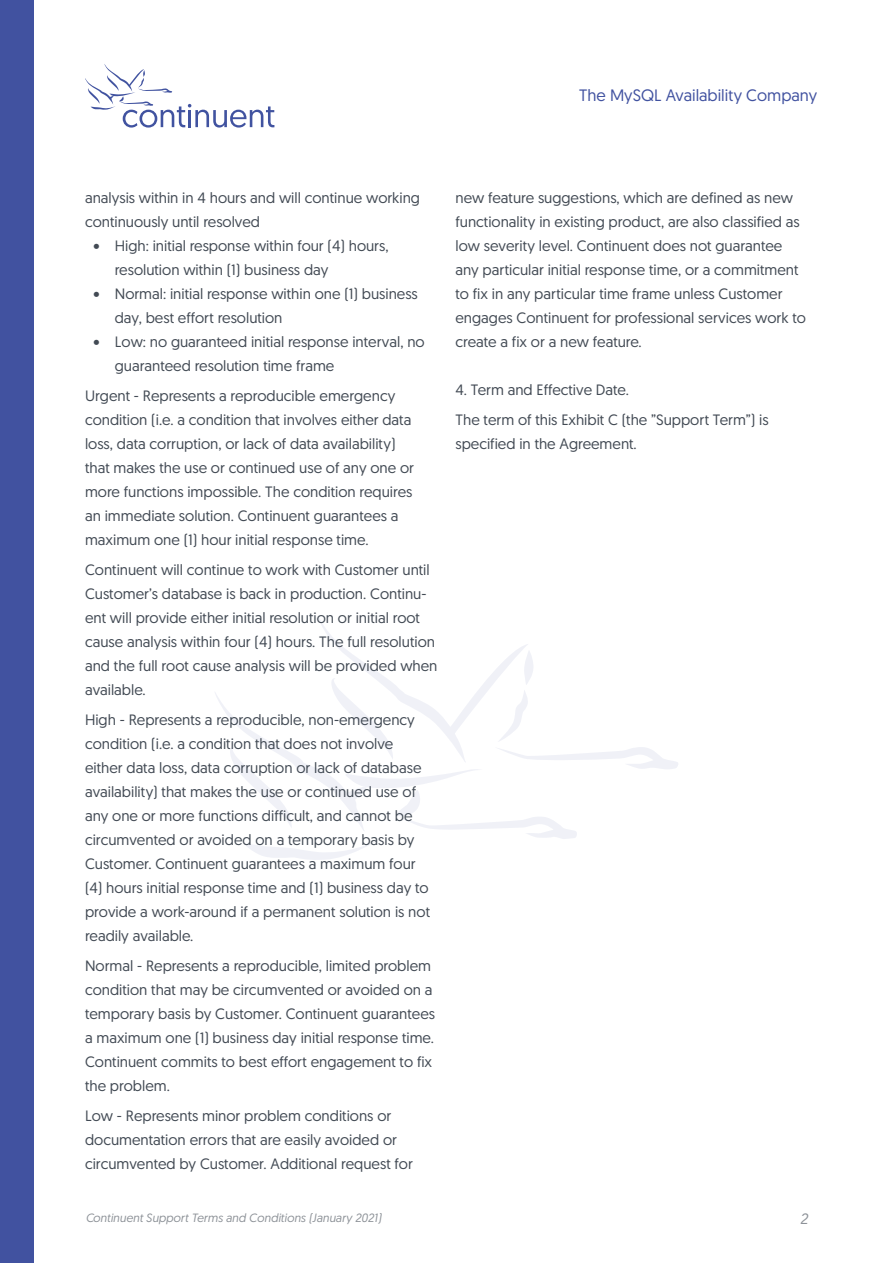
<style>
.page{position:relative;width:893px;height:1263px;background:#fff}
.page>*{position:absolute;margin:0;border:0;box-sizing:border-box;transform-origin:0 0}
.t1{font:16.5px "Geomanist";color:#4152a0}
.t2{font:15px/24px "Geomanist";color:#424a54}
.t3{font:italic 15px "Geomanist";color:#424a54}
.t4{font:italic 12px "Geomanist";color:#424a54}
</style>
<div class="page">
<div style="left:0;top:0;width:34px;height:1263px;background:#4152a0"></div>
<svg style="left:215px;top:617px;width:463px;height:243px"></svg>
<svg style="left:85px;top:64px;width:189px;height:64px"></svg>
<p class="t1" style="left:579px;top:84px;width:240px">The MySQL Availability Company</p>
<p class="t2" style="left:85px;top:186px;width:336px">analysis within in 4 hours and will continue working continuously until resolved</p>
<p class="t2" style="left:115px;top:234px;width:275px;text-indent:-21px">• High: initial response within four (4) hours, resolution within (1) business day</p>
<p class="t2" style="left:115px;top:282px;width:305px;text-indent:-21px">• Normal: initial response within one (1) business day, best effort resolution</p>
<p class="t2" style="left:115px;top:330px;width:311px;text-indent:-21px">• Low: no guaranteed initial response interval, no guaranteed resolution time frame</p>
<p class="t2" style="left:85px;top:384px;width:330px">Urgent - Represents a reproducible emergency condition (i.e. a condition that involves either data loss, data corruption, or lack of data availability) that makes the use or continued use of any one or more functions impossible. The condition requires an immediate solution. Continuent guarantees a maximum one (1) hour initial response time.</p>
<p class="t2" style="left:85px;top:558px;width:354px">Continuent will continue to work with Customer until Customer’s database is back in production. Continu&shy;ent will provide either initial resolution or initial root cause analysis within four (4) hours. The full resolution and the full root cause analysis will be provided when available.</p>
<p class="t2" style="left:85px;top:708px;width:347px">High - Represents a reproducible, non-emergency condition (i.e. a condition that does not involve either data loss, data corruption or lack of database availability) that makes the use or continued use of any one or more functions difficult, and cannot be circumvented or avoided on a temporary basis by Customer. Continuent guarantees a maximum four (4) hours initial response time and (1) business day to provide a work-around if a permanent solution is not readily available.</p>
<p class="t2" style="left:85px;top:954px;width:351px">Normal - Represents a reproducible, limited problem condition that may be circumvented or avoided on a temporary basis by Customer. Continuent guarantees a maximum one (1) business day initial response time.<br>Continuent commits to best effort engagement to fix the problem.</p>
<p class="t2" style="left:85px;top:1104px;width:329px">Low - Represents minor problem conditions or documentation errors that are easily avoided or circumvented by Customer. Additional request for</p>
<p class="t4" style="left:85px;top:1210px;width:298px">Continuent Support Terms and Conditions (January 2021)</p>
<p class="t2" style="left:455px;top:186px;width:352px">new feature suggestions, which are defined as new functionality in existing product, are also classified as low severity level. Continuent does not guarantee any particular initial response time, or a commitment to fix in any particular time frame unless Customer engages Continuent for professional services work to create a fix or a new feature.</p>
<p class="t2" style="left:455px;top:375px;width:315px;line-height:30px">4. Term and Effective Date.<br>The term of this Exhibit C (the ”Support Term”) is</p>
<p class="t2" style="left:455px;top:432px;width:183px">specified in the Agreement.</p>
<p class="t3" style="left:800px;top:1209px;width:9px">2</p>
</div>
